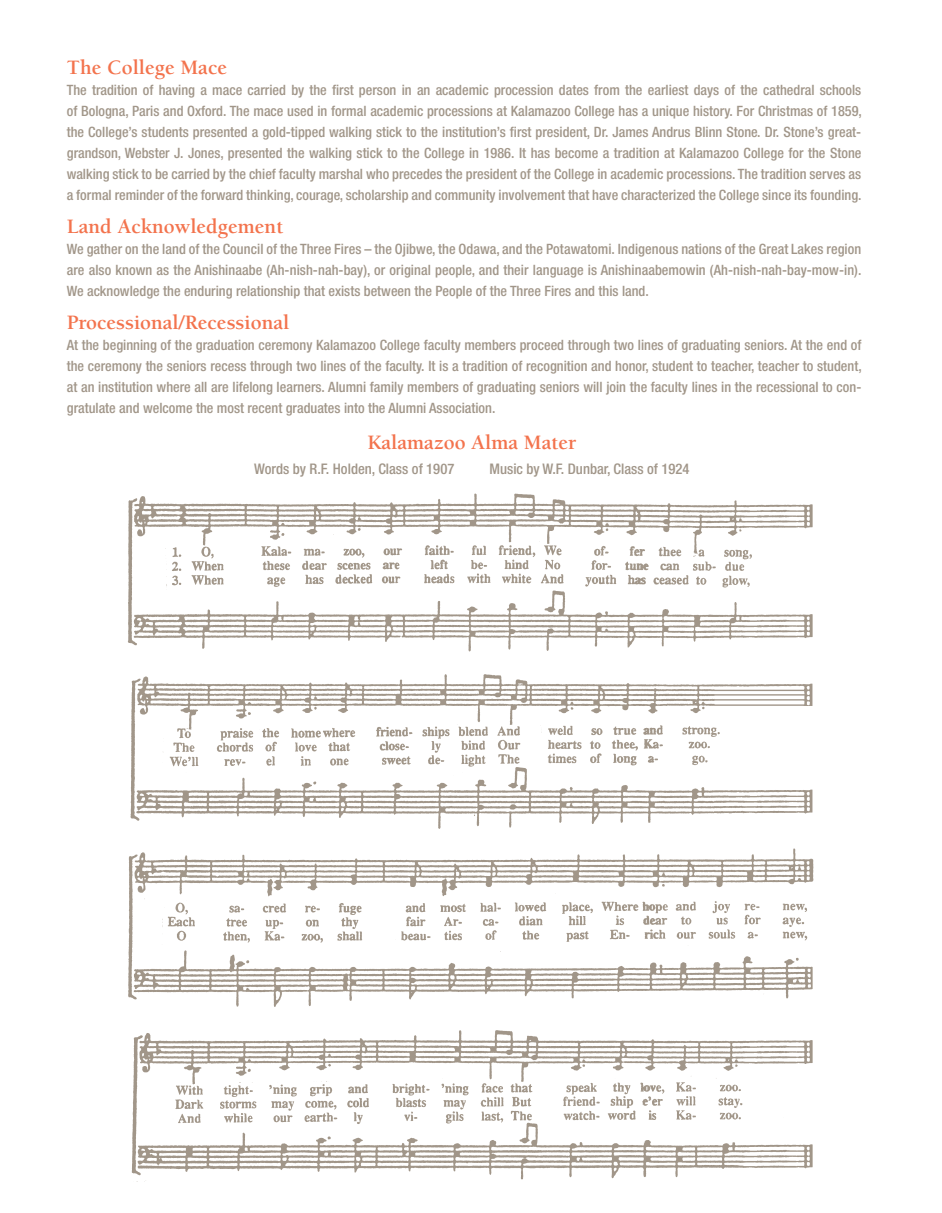
<style>
.page{position:relative;width:942px;height:1213px;background:#fff}
.page>*{position:absolute;margin:0;border:0;box-sizing:border-box;transform-origin:0 0}
.t1{font:700 21px "Berkeley";color:#f3734d}
.t2{font:500 condensed 14.7px "Helvetica Neue";color:#a19689}
.t3{font:500 condensed 14.25px/21px "Helvetica Neue";color:#a19689;text-align:justify}
</style>
<div class="page">
<img style="left:128px;top:493px;width:686px;height:689px">
<h1 class="t1" style="left:67px;top:56px;width:162px">The College Mace</h1>
<p class="t3" style="left:67px;top:79px;width:796px">The tradition of having a mace carried by the first person in an academic procession dates from the earliest days of the cathedral schools of Bologna, Paris and Oxford. The mace used in formal academic processions at Kalamazoo College has a unique history. For Christmas of 1859, the College’s students presented a gold-tipped walking stick to the institution’s first president, Dr. James Andrus Blinn Stone. Dr. Stone’s great&shy;grandson, Webster J. Jones, presented the walking stick to the College in 1986. It has become a tradition at Kalamazoo College for the Stone walking stick to be carried by the chief faculty marshal who precedes the president of the College in academic processions. The tradition serves as a formal reminder of the forward thinking, courage, scholarship and community involvement that have characterized the College since its founding.</p>
<h1 class="t1" style="left:67px;top:215px;width:218px">Land Acknowledgement</h1>
<p class="t3" style="left:67px;top:238px;width:796px">We gather on the land of the Council of the Three Fires – the Ojibwe, the Odawa, and the Potawatomi. Indigenous nations of the Great Lakes region are also known as the Anishinaabe (Ah-nish-nah-bay), or original people, and their language is Anishinaabemowin (Ah-nish-nah-bay-mow-in).<br>We acknowledge the enduring relationship that exists between the People of the Three Fires and this land.</p>
<h1 class="t1" style="left:67px;top:311px;width:224px">Processional/Recessional</h1>
<p class="t3" style="left:67px;top:334px;width:796px">At the beginning of the graduation ceremony Kalamazoo College faculty members proceed through two lines of graduating seniors. At the end of the ceremony the seniors recess through two lines of the faculty. It is a tradition of recognition and honor, student to teacher, teacher to student, at an institution where all are lifelong learners. Alumni family members of graduating seniors will join the faculty lines in the recessional to con&shy;gratulate and welcome the most recent graduates into the Alumni Association.</p>
<h1 class="t1" style="left:367px;top:431px;width:210px">Kalamazoo Alma Mater</h1>
<p class="t2" style="left:254px;top:460px;width:201px">Words by R.F. Holden, Class of 1907</p>
<p class="t2" style="left:489px;top:460px;width:202px">Music by W.F. Dunbar, Class of 1924</p>
</div>
